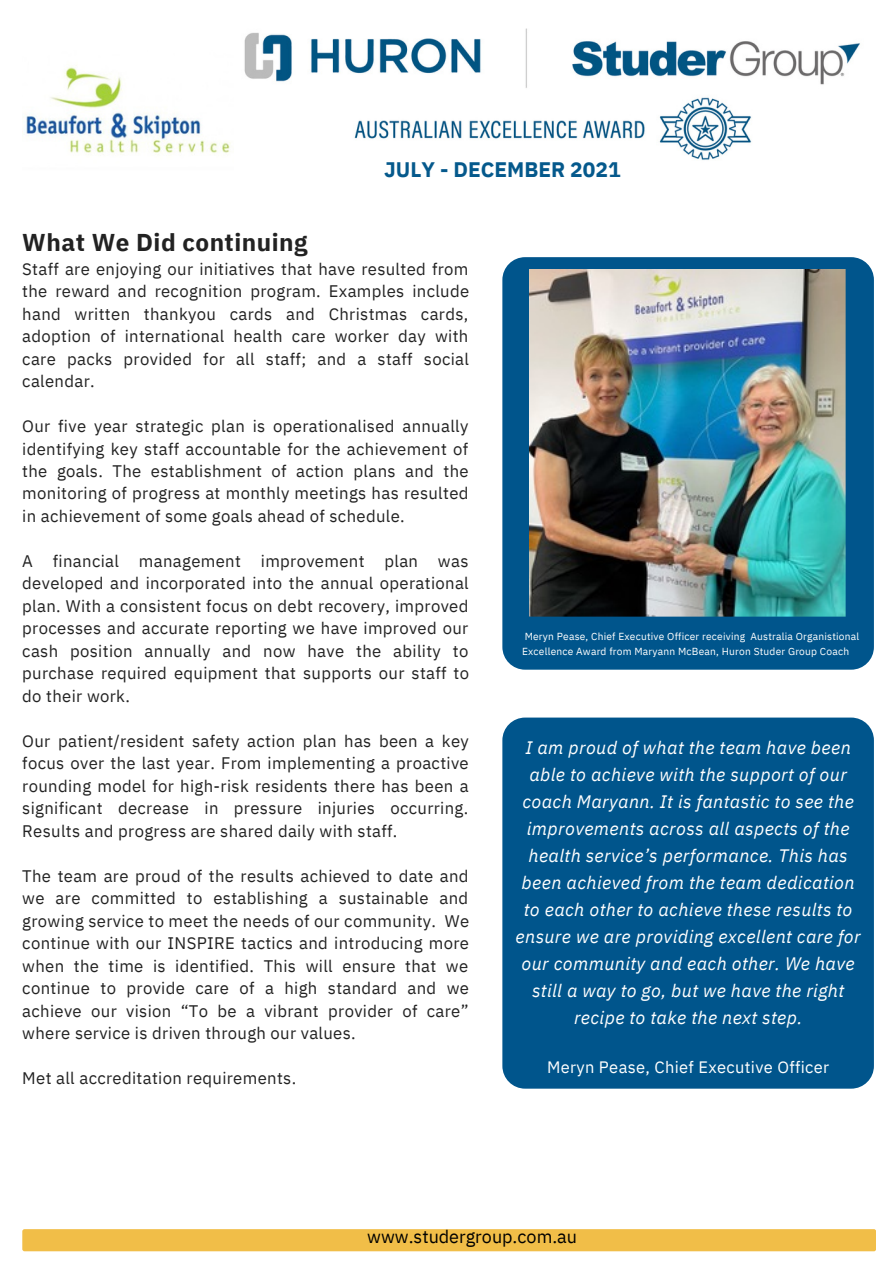
<style>
.page{position:relative;width:893px;height:1264px;background:#fff}
.page>*{position:absolute;margin:0;border:0;box-sizing:border-box;transform-origin:0 0}
.t1{font:700 24.3px "IBM Plex Sans";letter-spacing:.02em;color:#222}
.t2{font:700 21px "IBM Plex Sans";color:#05598c}
.t3{font:italic 18px/27px "IBM Plex Sans";letter-spacing:.02em;color:#fff;text-align:center}
.t4{font:18px "IBM Plex Sans";color:#000}
.t5{font:16.65px/22.5px "IBM Plex Sans";letter-spacing:.02em;color:#222;text-align:justify}
.t6{font:16.5px "IBM Plex Sans";letter-spacing:.02em;color:#fff}
.t7{font:10.2px/15.3px "IBM Plex Sans";letter-spacing:.02em;color:#fff}
</style>
<div class="page">
<div style="left:502px;top:717px;width:371px;height:371px;background:#00558c;border-radius:23px"></div>
<div style="left:22px;top:1229px;width:854px;height:22px;background:#f1be48;border-radius:2px"></div>
<img style="left:244px;top:28px;width:616px;height:132px">
<img style="left:22px;top:67px;width:209px;height:88px">
<div style="left:502px;top:257px;width:371px;height:412px;background:#00558c;border-radius:23px"></div>
<img style="left:529px;top:270px;width:317px;height:347px">
<p class="t2" style="left:384px;top:155px;width:238px">JULY - DECEMBER 2021</p>
<p class="t1" style="left:22px;top:226px;width:287px">What We Did continuing</p>
<p class="t5" style="left:22px;top:257px;width:448px">Staff are enjoying our initiatives that have resulted from the reward and recognition program. Examples include hand written thankyou cards and Christmas cards, adoption of international health care worker day with care packs provided for all staff; and a staff social calendar.</p>
<p class="t5" style="left:22px;top:414px;width:448px">Our five year strategic plan is operationalised annually identifying key staff accountable for the achievement of the goals. The establishment of action plans and the monitoring of progress at monthly meetings has resulted in achievement of some goals ahead of schedule.</p>
<p class="t5" style="left:22px;top:549px;width:448px">A financial management improvement plan was developed and incorporated into the annual operational plan. With a consistent focus on debt recovery, improved processes and accurate reporting we have improved our cash position annually and now have the ability to purchase required equipment that supports our staff to do their work.</p>
<p class="t5" style="left:22px;top:729px;width:448px">Our patient/resident safety action plan has been a key focus over the last year. From implementing a proactive rounding model for high-risk residents there has been a significant decrease in pressure injuries occurring.<br>Results and progress are shared daily with staff.</p>
<p class="t5" style="left:22px;top:864px;width:448px">The team are proud of the results achieved to date and we are committed to establishing a sustainable and growing service to meet the needs of our community. We continue with our INSPIRE tactics and introducing more when the time is identified. This will ensure that we continue to provide care of a high standard and we achieve our vision “To be a vibrant provider of care” where service is driven through our values.</p>
<p class="t5" style="left:22px;top:1066px;width:275px">Met all accreditation requirements.</p>
<p class="t7" style="left:522px;top:628px;width:338px">Meryn Pease, Chief Executive Officer receiving Australia Organistional<br>Excellence Award from Maryann McBean, Huron Studer Group Coach</p>
<p class="t3" style="left:515px;top:733px;width:346px">I am proud of what the team have been able to achieve with the support of our coach Maryann. It is fantastic to see the improvements across all aspects of the health service’s performance. This has been achieved from the team dedication to each other to achieve these results to ensure we are providing excellent care for our community and each other. We have still a way to go, but we have the right recipe to take the next step.</p>
<p class="t6" style="left:547px;top:1056px;width:284px">Meryn Pease, Chief Executive Officer</p>
<p class="t4" style="left:367px;top:1224px;width:211px">www.studergroup.com.au</p>
</div>
